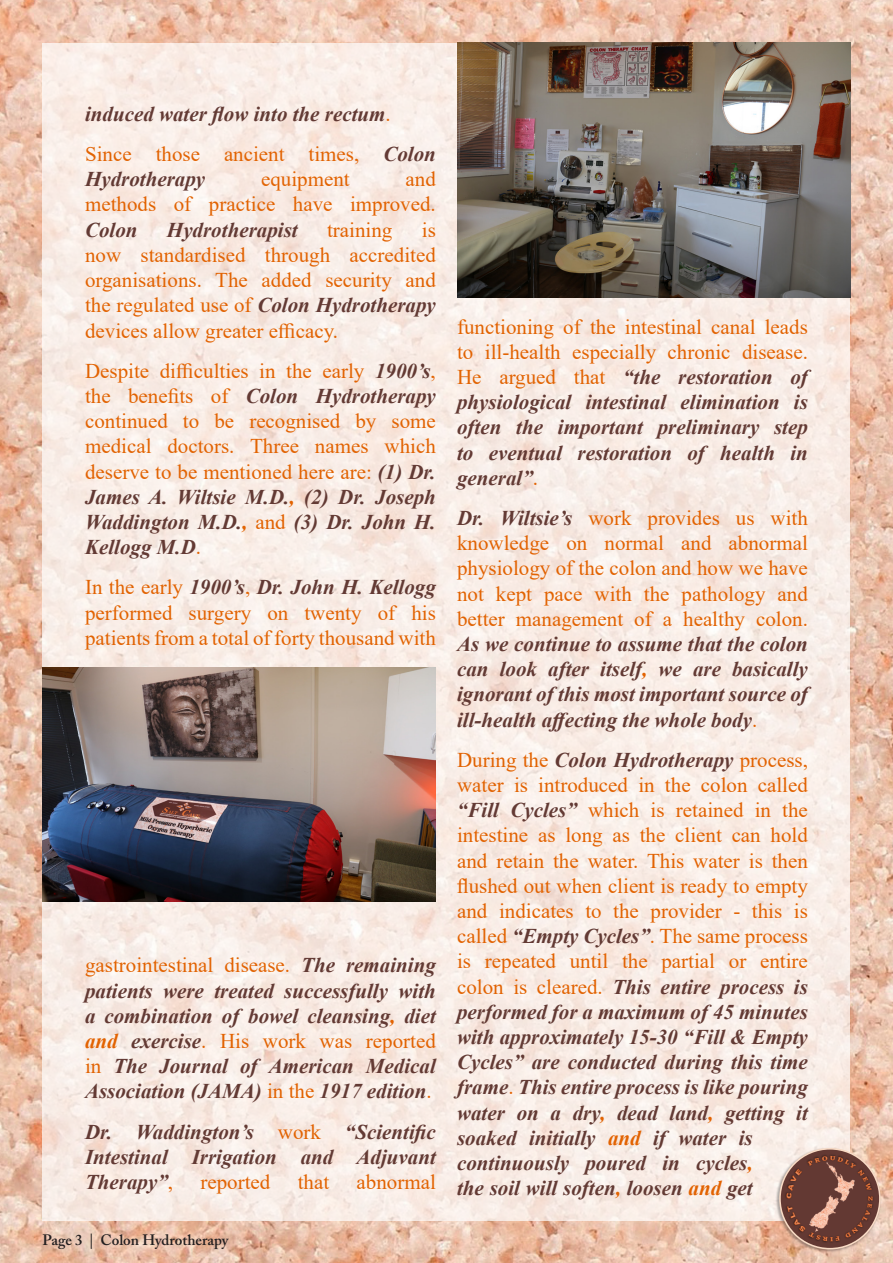
<style>
.page{position:relative;width:893px;height:1263px;background:#fff}
.page>*{position:absolute;margin:0;border:0;box-sizing:border-box;transform-origin:0 0}
.t1{font:italic 700 21px/25.2px "Times New Roman";color:#633a34;text-align:justify}
.t2{font:21px/25.2px "Times New Roman";color:#e26302;text-align:justify}
.t3{font:600 15px "Adobe Caslon Pro";color:#231f20}
.s1{font-weight:400;font-style:normal;color:#e26302}
.s2{font-weight:700;font-style:italic;color:#633a34}
.s3{font-weight:700;font-style:italic}
.s4{color:#e26302}
</style>
<div class="page">
<img style="left:0;top:0;width:893px;height:1263px">
<img style="left:43px;top:43px;width:807px;height:1177px">
<img style="left:457px;top:43px;width:393px;height:255px">
<img style="left:43px;top:668px;width:393px;height:233px">
<img style="left:775px;top:1146px;width:107px;height:108px">
<div style="left:779px;top:1148px;width:102px;height:101px;border:2px solid #f9dbc5;border-radius:50%"></div>
<img style="left:783px;top:1152px;width:94px;height:94px">
<svg style="left:787px;top:1156px;width:86px;height:85px;background:#784f47"></svg>
<p class="t1" style="left:85px;top:101px;width:307px">induced water flow into the rectum<span class="s1">.</span></p>
<p class="t2" style="left:85px;top:141px;width:352px">Since those ancient times, <span class="s2">Colon<br>Hydrotherapy</span></p>
<p class="t2" style="left:85px;top:166px;width:352px;text-indent:320px">and methods of practice have improved.<br><span class="s2">Colon</span></p>
<p class="t2" style="left:261px;top:166px;width:90px">equipment</p>
<p class="t2" style="left:85px;top:216px;width:352px;text-indent:337px">is now standardised through accredited organisations. The added security and the regulated use of <span class="s2">Colon Hydrotherapy </span>devices allow greater efficacy.</p>
<p class="t2" style="left:85px;top:357px;width:352px">Despite difficulties in the early <span class="s2">1900’s</span>, the benefits of <span class="s2">Colon Hydrotherapy </span>continued to be recognised by some medical doctors. Three names which deserve to be mentioned here are: <span class="s2">(1) Dr.<br>James A. Wiltsie M.D.</span><span class="s3">,</span> <span class="s2">(2) Dr. Joseph Waddington M.D.</span><span class="s3">,</span> and <span class="s2">(3) Dr. John H.<br>Kellogg M.D</span>.</p>
<p class="t2" style="left:85px;top:574px;width:352px">In the early <span class="s2">1900’s</span>, <span class="s2">Dr. John H. Kellogg </span>performed surgery on twenty of his patients from a total of forty thousand with</p>
<p class="t1" style="left:167px;top:216px;width:132px">Hydrotherapist</p>
<p class="t2" style="left:327px;top:216px;width:67px">training</p>
<p class="t1" style="left:85px;top:952px;width:352px"><span class="s1">gastrointestinal disease.</span> The remaining patients were treated successfully with a combination of bowel cleansing<span class="s4">,</span> diet <span class="s4">and</span> exercise<span class="s1">. His work was reported in</span> The Journal of American Medical Association (JAMA) <span class="s1">in the</span> 1917 edition<span class="s1">.</span></p>
<p class="t1" style="left:85px;top:1118px;width:352px">Dr. Waddington’s <span class="s1">work</span> “Scientific Intestinal Irrigation and Adjuvant Therapy”<span class="s1">,</span></p>
<p class="t2" style="left:200px;top:1169px;width:71px">reported</p>
<p class="t2" style="left:298px;top:1169px;width:33px">that</p>
<p class="t2" style="left:357px;top:1169px;width:81px">abnormal</p>
<p class="t3" style="left:43px;top:1231px;width:187px">Page 3 | Colon Hydrotherapy</p>
<p class="t1" style="left:457px;top:313px;width:352px"><span class="s1">functioning of the intestinal canal leads to ill-health especially chronic disease.<br>He argued that</span> “the restoration of physiological intestinal elimination is often the important preliminary step to eventual restoration of health in general”<span class="s1">.</span></p>
<p class="t1" style="left:457px;top:505px;width:352px">Dr. Wiltsie’s <span class="s1">work provides us with knowledge on normal and abnormal physiology of the colon and how we have not kept pace with the pathology and better management of a healthy colon.<br></span>As we continue to assume that the colon can look after itself<span class="s4">,</span> we are basically ignorant of this most important source of ill-health affecting the whole body<span class="s1">.</span></p>
<p class="t1" style="left:457px;top:746px;width:352px;text-align:left"><span class="s1">During the</span> Colon Hydrotherapy <span class="s1">process, water is introduced in the colon called </span>“Fill Cycles” <span class="s1">which is retained in the intestine as long as the client can hold and retain the water. This water is then flushed out when client is ready to empty and indicates to the provider - this is called</span> “Empty Cycles”<span class="s1">. The same process is repeated until the partial or entire colon is cleared.</span> This entire process is performed for a maximum of 45 minutes with approximately 15-30 “Fill &amp; Empty Cycles” are conducted during this time frame<span class="s1">.</span> This entire process is like pouring water on a dry<span class="s4">,</span> dead land<span class="s4">,</span> getting it soaked initially <span class="s4">and</span> if water is continuously poured in cycles<span class="s4">,<br></span>the soil will soften<span class="s4">,</span> loosen <span class="s4">and</span> get</p>
</div>
